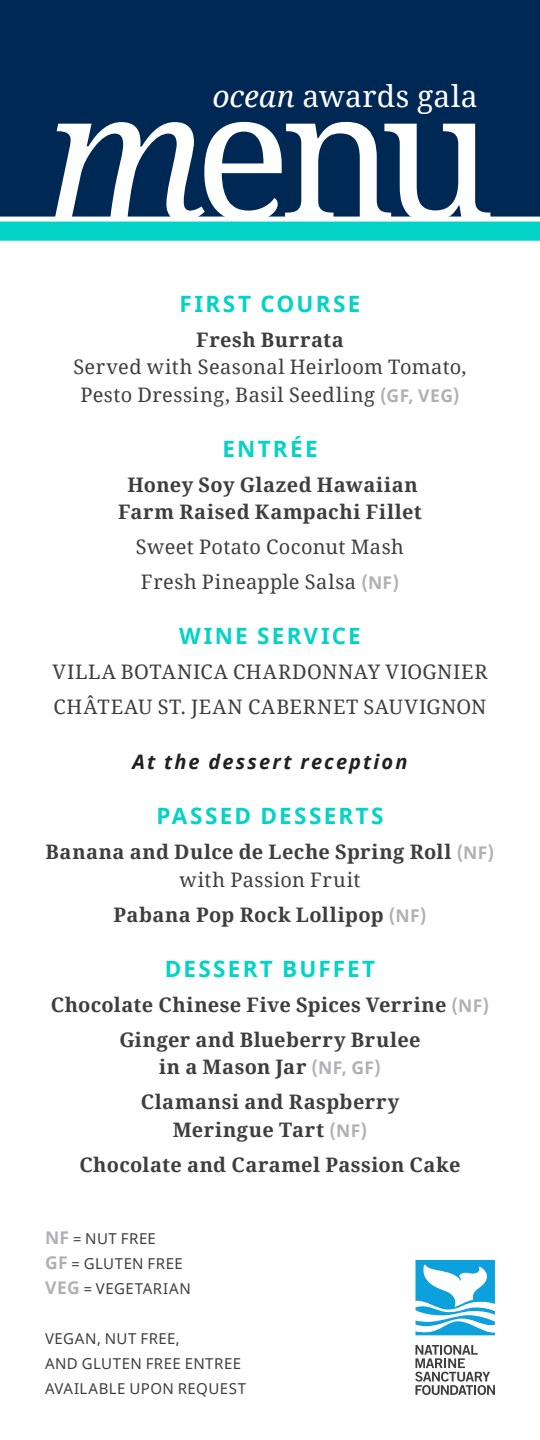
<style>
.page{position:relative;width:540px;height:1440px;background:#fff}
.page>*{position:absolute;margin:0;border:0;box-sizing:border-box;transform-origin:0 0}
.t1{font:180px "Noto Serif";color:#fff}
.t2{font:30px "Noto Serif";letter-spacing:.01em;color:#fff}
.t3{font:700 22.5px "Noto Sans";letter-spacing:.1em;color:#03d3c6}
.t4{font:700 20px/27.5px "Noto Serif";letter-spacing:.02em;color:#3e3e3f;text-align:center}
.t5{font:20px/27.5px "Noto Serif";letter-spacing:.025em;color:#3e3e3f;text-align:center}
.t6{font:italic 700 20px "Noto Sans";letter-spacing:.105em;color:#231f20}
.t7{font:15px/25px "Noto Sans";letter-spacing:.03em;color:#3e3e3f}
.s1{font-style:italic}
.s2{font-weight:700}
.s3{font-family:"Noto Sans";font-weight:700;font-size:17.5px;color:#b0b1b5}
.s4{font-family:"Noto Sans";font-size:17.5px;color:#b0b1b5}
.s5{font-weight:400}
.s6{font-weight:700;font-size:17.5px;color:#b0b1b5}
</style>
<div class="page">
<div style="left:0;top:0;width:540px;height:217px;background:#002855"></div>
<svg style="left:0;top:221px;width:540px;height:20px;background:#0dd4c8"></svg>
<svg style="left:415px;top:1260px;width:80px;height:75px"></svg>
<svg style="left:415px;top:1345px;width:80px;height:50px"></svg>
<p class="t2" style="left:212px;top:76px;width:267px"><span class="s1">ocean</span> awards gala</p>
<p class="t1" style="left:47px;top:32px;width:450px"><span class="s1">m</span>enu</p>
<p class="t3" style="left:180px;top:288px;width:182px">FIRST COURSE</p>
<p class="t5" style="left:73px;top:325px;width:395px"><span class="s2">Fresh Burrata<br></span>Served with Seasonal Heirloom Tomato,<br>Pesto Dressing, Basil Seedling <span class="s3">(GF, VEG)</span></p>
<p class="t3" style="left:222px;top:433px;width:97px">ENTRÉE</p>
<p class="t4" style="left:118px;top:470px;width:305px">Honey Soy Glazed Hawaiian<br>Farm Raised Kampachi Fillet</p>
<p class="t5" style="left:136px;top:532px;width:270px">Sweet Potato Coconut Mash</p>
<p class="t5" style="left:141px;top:567px;width:260px">Fresh Pineapple Salsa <span class="s3">(NF)</span></p>
<p class="t3" style="left:179px;top:620px;width:183px">WINE SERVICE</p>
<p class="t5" style="left:52px;top:657px;width:437px">VILLA BOTANICA CHARDONNAY VIOGNIER</p>
<p class="t5" style="left:54px;top:692px;width:434px">CHÂTEAU ST. JEAN CABERNET SAUVIGNON</p>
<p class="t6" style="left:133px;top:748px;width:276px">At the dessert reception</p>
<p class="t3" style="left:156px;top:800px;width:229px">PASSED DESSERTS</p>
<p class="t4" style="left:46px;top:838px;width:450px">Banana and Dulce de Leche Spring Roll <span class="s4">(NF) </span><span class="s5">with Passion Fruit</span></p>
<p class="t4" style="left:113px;top:900px;width:315px">Pabana Pop Rock Lollipop <span class="s4">(NF)</span></p>
<p class="t3" style="left:165px;top:953px;width:212px">DESSERT BUFFET</p>
<p class="t4" style="left:51px;top:990px;width:440px">Chocolate Chinese Five Spices Verrine <span class="s4">(NF)</span></p>
<p class="t4" style="left:119px;top:1025px;width:303px">Ginger and Blueberry Brulee in a Mason Jar <span class="s4">(NF, GF)</span></p>
<p class="t4" style="left:141px;top:1088px;width:260px">Clamansi and Raspberry<br>Meringue Tart <span class="s4">(NF)</span></p>
<p class="t4" style="left:79px;top:1150px;width:383px">Chocolate and Caramel Passion Cake</p>
<p class="t7" style="left:45px;top:1227px;width:147px"><span class="s6">NF</span> = NUT FREE<br><span class="s6">GF</span> = GLUTEN FREE<br><span class="s6">VEG</span> = VEGETARIAN</p>
<p class="t7" style="left:45px;top:1327px;width:203px">VEGAN, NUT FREE,<br>AND GLUTEN FREE ENTREE<br>AVAILABLE UPON REQUEST</p>
</div>
